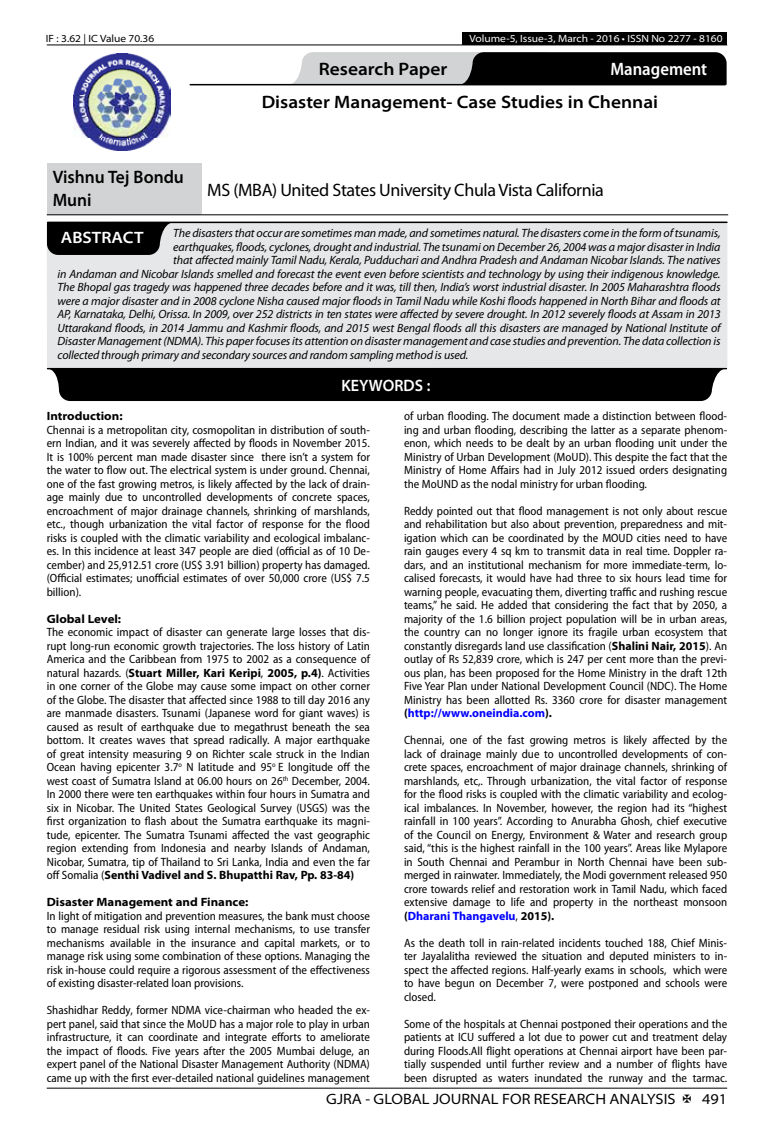
<style>
.page{position:relative;width:774px;height:1136px;background:#fff}
.page>*{position:absolute;margin:0;border:0;box-sizing:border-box;transform-origin:0 0}
.t1{font:600 semi-expanded 18px "Myriad Pro";color:#000}
.t2{font:18px "Myriad Pro";letter-spacing:-.02em;color:#000}
.t3{font:600 semi-expanded 18px/23.4px "Myriad Pro";color:#000;scale:.9 1}
.t4{font:600 semi-condensed 18px "Myriad Pro";color:#fff}
.t5{font:600 semi-expanded 16.5px "Myriad Pro";color:#fff;scale:.9 1}
.t6{font:600 semi-expanded 16.5px "Myriad Pro";color:#fff}
.t7{font:semi-expanded 15px "Myriad Pro";color:#000}
.t8{font:semi-condensed 12px/13.5px "Myriad Pro";color:#000;text-align:justify}
.t9{font:italic 12px "Myriad Pro";letter-spacing:-.01em;color:#000}
.t10{font:700 semi-expanded 12px "Myriad Pro";color:#000}
.t11{font:semi-expanded 10.5px "Myriad Pro";color:#fff}
.t12{font:semi-expanded 10.5px "Myriad Pro";color:#000}
.s1{font-weight:700;font-stretch:normal}
.s2{font-weight:700;font-stretch:normal;color:#00f}
</style>
<div class="page">
<hr style="left:47px;top:1087px;width:680px;height:1px;background:#000">
<div style="left:462px;top:32px;width:265px;height:13px;background:#000"></div>
<hr style="left:47px;top:45px;width:680px;height:1px;background:#000">
<svg style="left:288px;top:52px;width:439px;height:33px;background:#5a5a5b"></svg>
<hr style="left:190px;top:84px;width:535px;height:1px;background:#000">
<img style="left:73px;top:53px;width:98px;height:97px">
<div style="left:47px;top:163px;width:154px;height:52px;background:#d1d3d4"></div>
<hr style="left:47px;top:214px;width:154px;height:1px;background:#000">
<hr style="left:201px;top:214px;width:527px;height:1px;background:#000">
<div style="left:47px;top:221px;width:680px;height:146px;background:#e6e7e8"></div>
<hr style="left:48px;top:221px;width:679px;height:2px;background:#000">
<svg style="left:47px;top:222px;width:126px;height:33px;background:#161717"></svg>
<div style="left:47px;top:368px;width:679px;height:33px;background:#000"></div>
<p class="t12" style="left:46px;top:32px;width:110px">IF : 3.62 | IC Value 70.36</p>
<p class="t11" style="left:469px;top:32px;width:255px">Volume-5, Issue-3, March - 2016 • ISSN No 2277 - 8160</p>
<h1 class="t1" style="left:319px;top:59px;width:130px">Research Paper</h1>
<h1 class="t4" style="left:610px;top:59px;width:98px">Management</h1>
<h1 class="t1" style="left:262px;top:92px;width:398px">Disaster Management- Case Studies in Chennai</h1>
<h1 class="t3" style="left:53px;top:165px;width:147px">Vishnu Tej Bondu<br>Muni</h1>
<h1 class="t2" style="left:207px;top:180px;width:398px">MS (MBA) United States University Chula Vista California</h1>
<p class="t9" style="left:173px;top:226px;width:549px">The disasters that occur are sometimes man made, and sometimes natural. The disasters come in the form of tsunamis,</p>
<p class="t9" style="left:173px;top:240px;width:549px">earthquakes, floods, cyclones, drought and industrial. The tsunami on December 26, 2004 was a major disaster in India</p>
<p class="t9" style="left:173px;top:253px;width:549px">that affected mainly Tamil Nadu, Kerala, Pudduchari and Andhra Pradesh and Andaman Nicobar Islands. The natives</p>
<p class="t9" style="left:58px;top:267px;width:664px">in Andaman and Nicobar Islands smelled and forecast the event even before scientists and technology by using their indigenous knowledge.</p>
<p class="t9" style="left:58px;top:280px;width:664px">The Bhopal gas tragedy was happened three decades before and it was, till then, India’s worst industrial disaster. In 2005 Maharashtra floods</p>
<p class="t9" style="left:58px;top:294px;width:664px">were a major disaster and in 2008 cyclone Nisha caused major floods in Tamil Nadu while Koshi floods happened in North Bihar and floods at</p>
<p class="t9" style="left:58px;top:307px;width:665px">AP, Karnataka, Delhi, Orissa. In 2009, over 252 districts in ten states were affected by severe drought. In 2012 severely floods at Assam in 2013</p>
<p class="t9" style="left:58px;top:321px;width:664px">Uttarakand floods, in 2014 Jammu and Kashmir floods, and 2015 west Bengal floods all this disasters are managed by National Institute of</p>
<p class="t9" style="left:58px;top:334px;width:664px">Disaster Management (NDMA). This paper focuses its attention on disaster management and case studies and prevention. The data collection is</p>
<p class="t9" style="left:58px;top:348px;width:412px">collected through primary and secondary sources and random sampling method is used.</p>
<h2 class="t6" style="left:61px;top:228px;width:84px">ABSTRACT</h2>
<h2 class="t5" style="left:341px;top:376px;width:100px">KEYWORDS :</h2>
<p class="t10" style="left:47px;top:409px;width:77px">Introduction:</p>
<p class="t8" style="left:47px;top:423px;width:325px">Chennai is a metropolitan city, cosmopolitan in distribution of south&shy;ern Indian, and it was severely affected by floods in November 2015.<br>It is 100% percent man made disaster since there isn’t a system for the water to flow out. The electrical system is under ground. Chennai, one of the fast growing metros, is likely affected by the lack of drain&shy;age mainly due to uncontrolled developments of concrete spaces, encroachment of major drainage channels, shrinking of marshlands, etc., though urbanization the vital factor of response for the flood risks is coupled with the climatic variability and ecological imbalanc&shy;es. In this incidence at least 347 people are died (official as of 10 De&shy;cember) and 25,912.51 crore (US$ 3.91 billion) property has damaged. (Official estimates; unofficial estimates of over 50,000 crore (US$ 7.5 billion).</p>
<p class="t10" style="left:47px;top:611px;width:76px">Global Level:</p>
<p class="t8" style="left:47px;top:625px;width:325px">The economic impact of disaster can generate large losses that dis&shy;rupt long-run economic growth trajectories. The loss history of Latin America and the Caribbean from 1975 to 2002 as a consequence of natural hazards. (<span class="s1">Stuart Miller, Kari Keripi</span>, <span class="s1">2005, p.4)</span>. Activities in one corner of the Globe may cause some impact on other corner of the Globe. The disaster that affected since 1988 to till day 2016 any are manmade disasters. Tsunami (Japanese word for giant waves) is caused as result of earthquake due to megathrust beneath the sea bottom. It creates waves that spread radically. A major earthquake of great intensity measuring 9 on Richter scale struck in the Indian Ocean having epicenter 3.7<sup>o</sup> N latitude and 95<sup>o</sup> E longitude off the west coast of Sumatra Island at 06.00 hours on 26<sup>th</sup> December, 2004.<br>In 2000 there were ten earthquakes within four hours in Sumatra and six in Nicobar. The United States Geological Survey (USGS) was the first organization to flash about the Sumatra earthquake its magni&shy;tude, epicenter. The Sumatra Tsunami affected the vast geographic region extending from Indonesia and nearby Islands of Andaman, Nicobar, Sumatra, tip of Thailand to Sri Lanka, India and even the far off Somalia (<span class="s1">Senthi Vadivel and S. Bhupatthi Rav, Pp. 83-84)</span></p>
<p class="t10" style="left:47px;top:895px;width:203px">Disaster Management and Finance:</p>
<p class="t8" style="left:47px;top:909px;width:325px">In light of mitigation and prevention measures, the bank must choose to manage residual risk using internal mechanisms, to use transfer mechanisms available in the insurance and capital markets, or to manage risk using some combination of these options. Managing the risk in-house could require a rigorous assessment of the effectiveness of existing disaster-related loan provisions.</p>
<p class="t8" style="left:47px;top:1003px;width:325px">Shashidhar Reddy, former NDMA vice-chairman who headed the ex&shy;pert panel, said that since the MoUD has a major role to play in urban infrastructure, it can coordinate and integrate efforts to ameliorate the impact of floods. Five years after the 2005 Mumbai deluge, an expert panel of the National Disaster Management Authority (NDMA) came up with the first ever-detailed national guidelines management</p>
<p class="t8" style="left:404px;top:409px;width:325px">of urban flooding. The document made a distinction between flood&shy;ing and urban flooding, describing the latter as a separate phenom&shy;enon, which needs to be dealt by an urban flooding unit under the Ministry of Urban Development (MoUD). This despite the fact that the Ministry of Home Affairs had in July 2012 issued orders designating the MoUND as the nodal ministry for urban flooding.</p>
<p class="t8" style="left:404px;top:504px;width:325px">Reddy pointed out that flood management is not only about rescue and rehabilitation but also about prevention, preparedness and mit&shy;igation which can be coordinated by the MOUD cities need to have rain gauges every 4 sq km to transmit data in real time. Doppler ra&shy;dars, and an institutional mechanism for more immediate-term, lo&shy;calised forecasts, it would have had three to six hours lead time for warning people, evacuating them, diverting traffic and rushing rescue teams,” he said. He added that considering the fact that by 2050, a majority of the 1.6 billion project population will be in urban areas, the country can no longer ignore its fragile urban ecosystem that constantly disregards land use classification (<span class="s1">Shalini Nair, 2015</span>). An outlay of Rs 52,839 crore, which is 247 per cent more than the previ&shy;ous plan, has been proposed for the Home Ministry in the draft 12th Five Year Plan under National Development Council (NDC). The Home Ministry has been allotted Rs. 3360 crore for disaster management <span class="s1">(</span><span class="s2">http://www.oneindia.com</span><span class="s1">).</span></p>
<p class="t8" style="left:404px;top:733px;width:325px">Chennai, one of the fast growing metros is likely affected by the lack of drainage mainly due to uncontrolled developments of con&shy;crete spaces, encroachment of major drainage channels, shrinking of marshlands, etc,. Through urbanization, the vital factor of response for the flood risks is coupled with the climatic variability and ecolog&shy;ical imbalances. In November, however, the region had its “highest rainfall in 100 years”. According to Anurabha Ghosh, chief executive of the Council on Energy, Environment &amp; Water and research group said, “this is the highest rainfall in the 100 years”. Areas like Mylapore in South Chennai and Perambur in North Chennai have been sub&shy;merged in rainwater. Immediately, the Modi government released 950 crore towards relief and restoration work in Tamil Nadu, which faced extensive damage to life and property in the northeast monsoon <span class="s1">(</span><span class="s2">Dharani Thangavelu</span>, <span class="s1">2015).</span></p>
<p class="t8" style="left:404px;top:936px;width:325px">As the death toll in rain-related incidents touched 188, Chief Minis&shy;ter Jayalalitha reviewed the situation and deputed ministers to in&shy;spect the affected regions. Half-yearly exams in schools, which were to have begun on December 7, were postponed and schools were closed.</p>
<p class="t8" style="left:404px;top:1017px;width:325px">Some of the hospitals at Chennai postponed their operations and the patients at ICU suffered a lot due to power cut and treatment delay during Floods.All flight operations at Chennai airport have been par&shy;tially suspended until further review and a number of flights have been disrupted as waters inundated the runway and the tarmac.</p>
<p class="t7" style="left:326px;top:1090px;width:351px">GJRA - GLOBAL JOURNAL FOR RESEARCH ANALYSIS</p>
<p class="t7" style="left:702px;top:1090px;width:27px">491</p>
</div>
